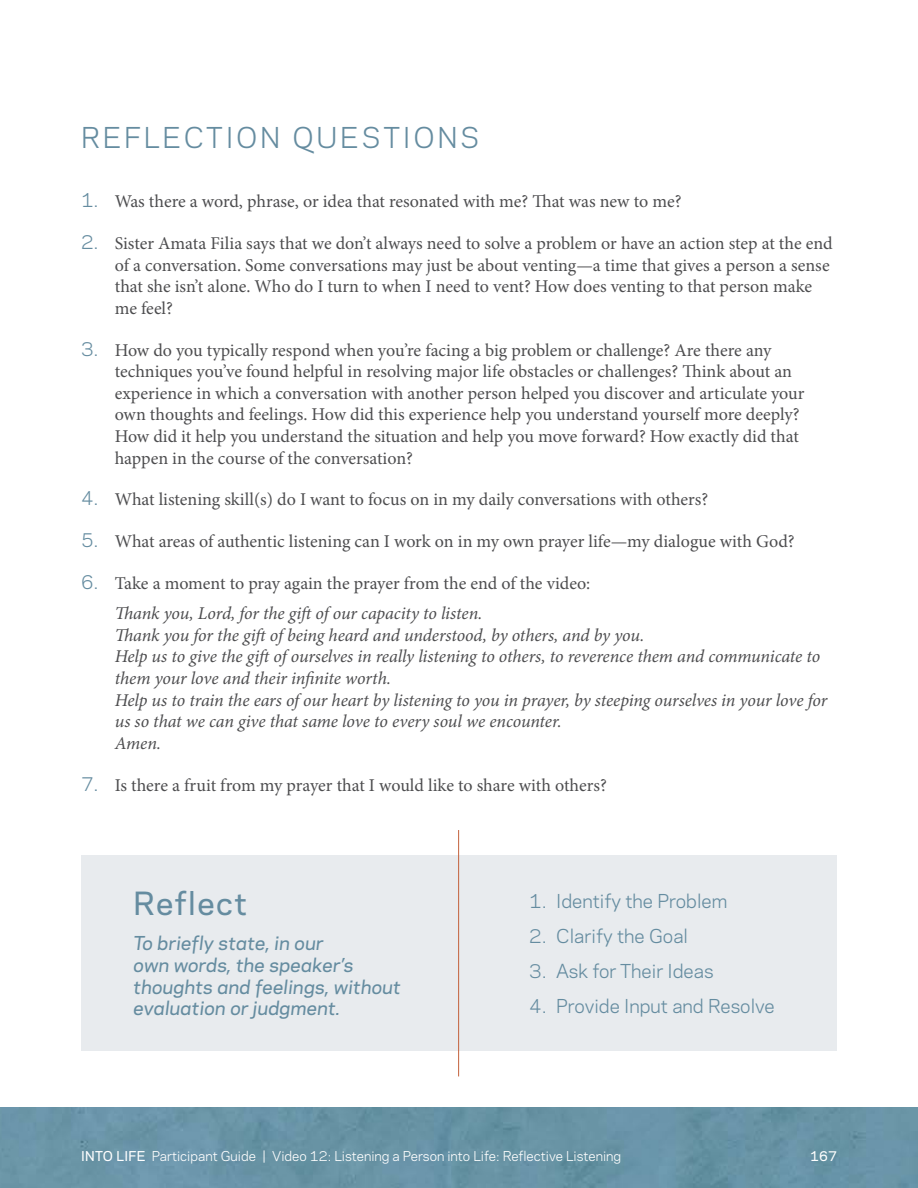
<style>
.page{position:relative;width:918px;height:1188px;background:#fff}
.page>*{position:absolute;margin:0;border:0;box-sizing:border-box;transform-origin:0 0}
.t1{font:500 30px "Galaxie Polaris";letter-spacing:.05em;color:#658ca0}
.t2{font:27px "Galaxie Polaris";letter-spacing:.1em;color:#658ca0}
.t3{font:18px/21.6px "Minion Pro";letter-spacing:-.005em;color:#4d4d4f}
.t4{font:italic 18px/21.6px "Minion Pro";letter-spacing:-.01em;color:#4d4d4f}
.t5{font:italic 500 18px/21.6px "Galaxie Polaris";letter-spacing:.01em;color:#658ca0}
.t6{font:18px "Galaxie Polaris";color:#658ca0}
.t7{font:12.75px "Galaxie Polaris";color:#fff}
.t8{font:500 12.75px "Galaxie Polaris";color:#fff}
.s1{font-family:"Galaxie Polaris";color:#658ca0}
.s2{font-style:italic}
.s3{font-weight:500}
</style>
<div class="page">
<div style="left:81px;top:856px;width:756px;height:195px;background:#e8ebee"></div>
<hr style="left:458px;top:830px;width:1px;height:246px;background:#c3613c">
<img style="left:0;top:1107px;width:918px;height:81px">
<h2 class="t2" style="left:81px;top:117px;width:400px">REFLECTION QUESTIONS</h2>
<p class="t3" style="left:81px;top:191px;width:602px"><span class="s1">1.</span> Was there a word, phrase, or idea that resonated with me? That was new to me?</p>
<p class="t3" style="left:115px;top:232px;width:719px;text-indent:-34px"><span class="s1">2.</span> Sister Amata Filia says that we don’t always need to solve a problem or have an action step at the end of a conversation. Some conversations may just be about venting—a time that gives a person a sense that she isn’t alone. Who do I turn to when I need to vent? How does venting to that person make me feel?</p>
<p class="t3" style="left:115px;top:339px;width:691px;text-indent:-34px"><span class="s1">3.</span> How do you typically respond when you’re facing a big problem or challenge? Are there any techniques you’ve found helpful in resolving major life obstacles or challenges? Think about an experience in which a conversation with another person helped you discover and articulate your own thoughts and feelings. How did this experience help you understand yourself more deeply?<br>How did it help you understand the situation and help you move forward? How exactly did that happen in the course of the conversation?</p>
<p class="t3" style="left:81px;top:489px;width:629px"><span class="s1">4.</span> What listening skill(s) do I want to focus on in my daily conversations with others?</p>
<p class="t3" style="left:81px;top:531px;width:715px"><span class="s1">5.</span> What areas of authentic listening can I work on in my own prayer life—my dialogue with God?</p>
<p class="t3" style="left:115px;top:568px;width:477px;line-height:30px;text-indent:-34px"><span class="s1">6.</span> Take a moment to pray again the prayer from the end of the video:<br><span class="s2">Thank you, Lord, for the gift of our capacity to listen.</span></p>
<p class="t4" style="left:115px;top:624px;width:714px">Thank you for the gift of being heard and understood, by others, and by you.<br>Help us to give the gift of ourselves in really listening to others, to reverence them and communicate to them your love and their infinite worth.<br>Help us to train the ears of our heart by listening to you in prayer, by steeping ourselves in your love for us so that we can give that same love to every soul we encounter.<br>Amen.</p>
<p class="t3" style="left:81px;top:774px;width:527px"><span class="s1">7.</span> Is there a fruit from my prayer that I would like to share with others?</p>
<h1 class="t1" style="left:134px;top:881px;width:115px">Reflect</h1>
<p class="t5" style="left:134px;top:932px;width:269px">To briefly state, in our<br>own words, the speaker’s thoughts and feelings, without evaluation or judgment.</p>
<p class="t6" style="left:529px;top:887px;width:200px">1. Identify the Problem</p>
<p class="t6" style="left:529px;top:922px;width:160px">2. Clarify the Goal</p>
<p class="t6" style="left:529px;top:958px;width:186px">3. Ask for Their Ideas</p>
<p class="t6" style="left:529px;top:993px;width:247px">4. Provide Input and Resolve</p>
<p class="t7" style="left:81px;top:1147px;width:542px"><span class="s3">INTO LIFE</span> Participant Guide | Video 12: Listening a Person into Life: Reflective Listening</p>
<p class="t8" style="left:810px;top:1147px;width:28px">167</p>
</div>
